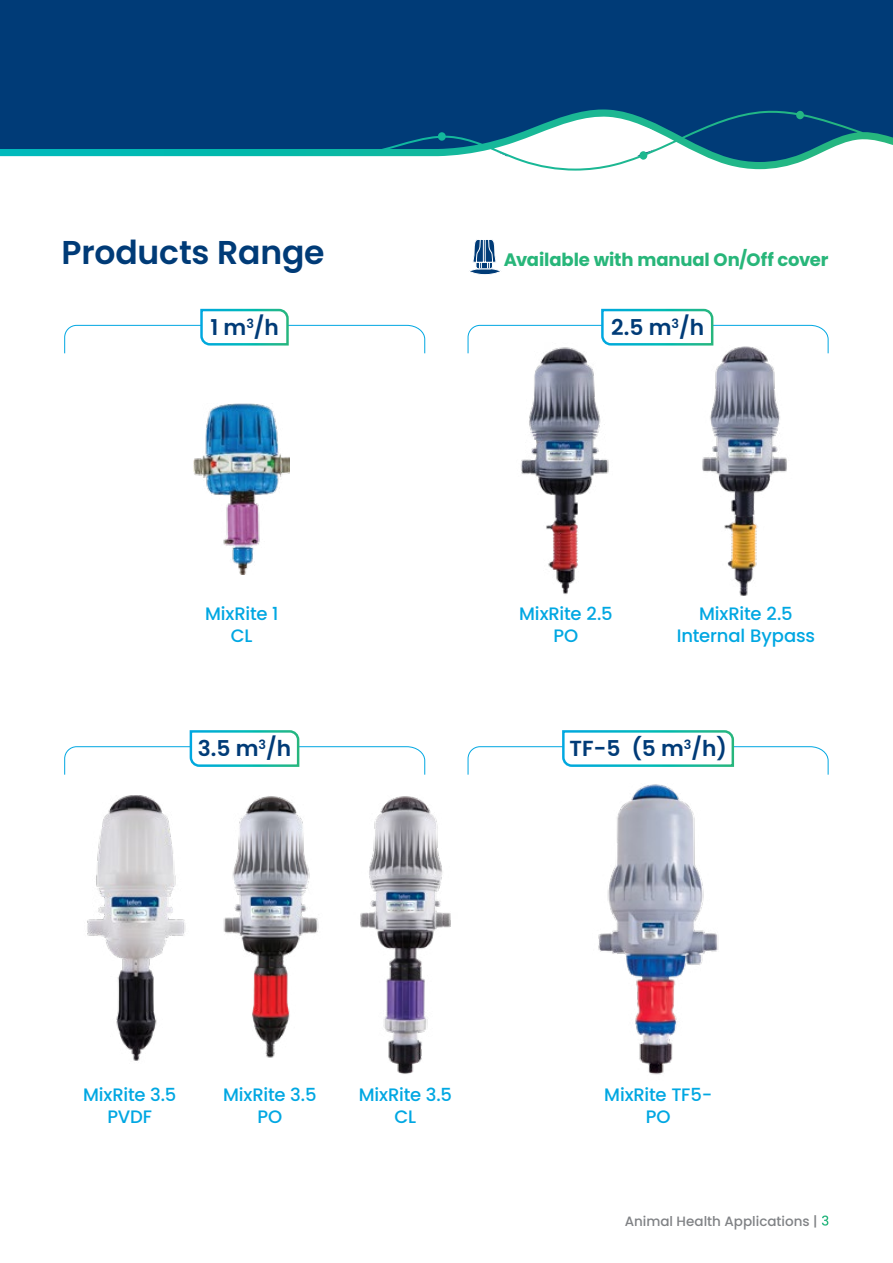
<style>
.page{position:relative;width:893px;height:1263px;background:#fff}
.page>*{position:absolute;margin:0;border:0;box-sizing:border-box;transform-origin:0 0}
.t1{font:600 33px "Poppins";letter-spacing:-.005em;color:#003b77}
.t2{font:600 21.75px "Poppins";color:#003b77}
.t3{font:500 18px/21.6px "Poppins";letter-spacing:-.005em;color:#00a7e2;text-align:center}
.t4{font:700 18px "Poppins";letter-spacing:-.005em;color:#28b67a}
.t5{font:500 13.5px "Poppins";color:#808285}
.s1{color:#fff}
</style>
<div class="page">
<svg style="left:469px;top:268px;width:32px;height:7px"></svg>
<div style="left:468px;top:268px;width:34px;height:7px;border:1px solid #fff;border-radius:50%"></div>
<svg style="left:472px;top:239px;width:25px;height:31px"></svg>
<img style="left:194px;top:403px;width:96px;height:171px">
<img style="left:521px;top:354px;width:88px;height:241px">
<img style="left:702px;top:354px;width:85px;height:242px">
<svg style="left:64px;top:308px;width:362px;height:46px"></svg>
<svg style="left:467px;top:308px;width:362px;height:46px"></svg>
<img style="left:598px;top:784px;width:121px;height:291px">
<img style="left:87px;top:795px;width:99px;height:266px">
<img style="left:223px;top:796px;width:96px;height:262px">
<img style="left:360px;top:796px;width:91px;height:278px">
<svg style="left:64px;top:730px;width:362px;height:45px"></svg>
<svg style="left:467px;top:730px;width:362px;height:45px"></svg>
<div style="left:0;top:0;width:893px;height:109px;background:#003b77"></div>
<svg style="left:0;top:109px;width:893px;height:62px"></svg>
<h1 class="t1" style="left:61px;top:233px;width:265px">Products Range</h1>
<p class="t4" style="left:504px;top:249px;width:326px">Available with manual On/Off cover</p>
<p class="t2" style="left:210px;top:315px;width:70px">1 m<sup>3</sup>/h</p>
<p class="t2" style="left:611px;top:315px;width:94px">2.5 m<sup>3</sup>/h</p>
<p class="t3" style="left:205px;top:603px;width:75px">MixRite 1<br>CL</p>
<p class="t3" style="left:519px;top:603px;width:95px">MixRite 2.5<br>PO</p>
<p class="t3" style="left:677px;top:603px;width:140px">MixRite 2.5<br>Internal Bypass</p>
<p class="t2" style="left:198px;top:736px;width:95px">3.5 m<sup>3</sup>/h</p>
<p class="t2" style="left:570px;top:736px;width:159px">TF-5 (5 m<sup>3</sup>/h)</p>
<p class="t3" style="left:83px;top:1084px;width:95px">MixRite 3.5<br>PVDF</p>
<p class="t3" style="left:223px;top:1084px;width:95px">MixRite 3.5<br>PO</p>
<p class="t3" style="left:359px;top:1084px;width:95px">MixRite 3.5<br>CL</p>
<p class="t3" style="left:604px;top:1084px;width:110px">MixRite TF5-<br>PO</p>
<p class="t5" style="left:625px;top:1213px;width:206px">Animal Health Applications | <span class="s1">3</span></p>
</div>
